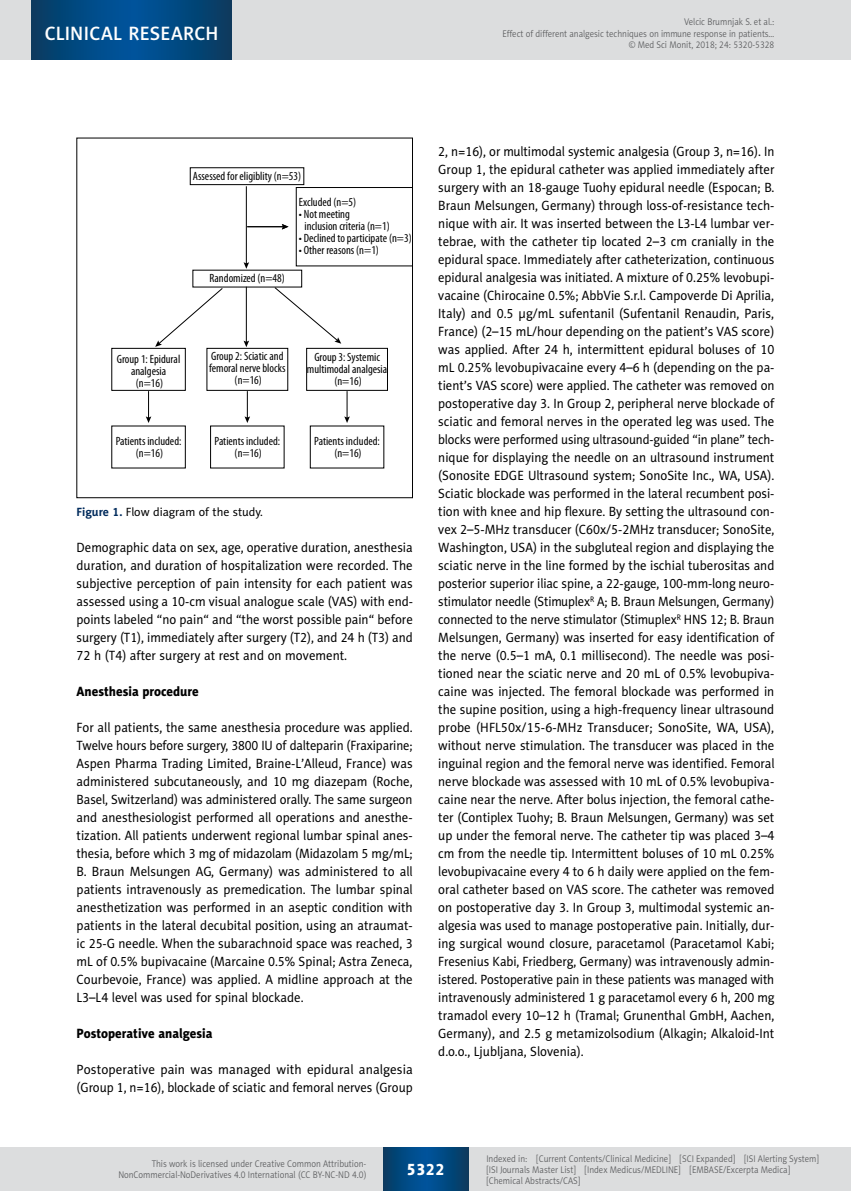
<style>
.page{position:relative;width:851px;height:1191px;background:#fff}
.page>*{position:absolute;margin:0;border:0;box-sizing:border-box;transform-origin:0 0}
.t1{font:19.5px "Naomi Sans EFN Medium";letter-spacing:.015em;color:#fff}
.t2{font:16.5px "Naomi Sans EFN Heavy";color:#fff}
.t3{font:13.5px/18px "Naomi Sans EFN";color:#000;text-align:justify;scale:.94 1}
.t4{font:13.5px/18px "Naomi Sans EFN";color:#000;text-align:justify;scale:.95 1}
.t5{font:13.5px/18px "Naomi Sans EFN";color:#000}
.t6{font:13.5px "Naomi Sans EFN Heavy";color:#000;scale:.95 1}
.t7{font:condensed 12px/12px "Myriad Pro";color:#000;text-align:center}
.t8{font:12px "Naomi Sans EFN";color:#000}
.t9{font:9.75px/11.2px "Naomi Sans EFN Light";color:#58595b;text-align:right;scale:.9 1}
.s1{font-weight:700;color:#002b5c}
</style>
<div class="page">
<svg style="left:111px;top:167px;width:299px;height:301px"></svg>
<svg style="left:243px;top:262px;width:6px;height:7px"></svg>
<hr style="left:246px;top:287px;width:1px;height:56px;background:#000">
<svg style="left:243px;top:341px;width:6px;height:6px"></svg>
<svg style="left:344px;top:391px;width:6px;height:32px"></svg>
<svg style="left:244px;top:391px;width:6px;height:32px"></svg>
<svg style="left:146px;top:391px;width:5px;height:32px"></svg>
<hr style="left:247px;top:226px;width:37px;height:1px;background:#000">
<svg style="left:282px;top:224px;width:6px;height:5px"></svg>
<svg style="left:274px;top:286px;width:67px;height:58px"></svg>
<svg style="left:155px;top:287px;width:68px;height:60px"></svg>
<div style="left:0;top:1148px;width:850px;height:43px;background:#dcddde"></div>
<svg style="left:383px;top:1147px;width:85px;height:43px;background:#02487f"></svg>
<div style="left:0;top:0;width:850px;height:60px;background:#dcddde"></div>
<hr style="left:850px;top:0;width:1px;height:60px;background:#dcddde">
<svg style="left:32px;top:0;width:200px;height:60px;background:#02487f"></svg>
<h1 class="t1" style="left:45px;top:22px;width:175px">CLINICAL RESEARCH</h1>
<p class="t9" style="left:502px;top:16px;width:303px">Velcic Brumnjak S. et al.:<br>Effect of different analgesic techniques on immune response in patients… © Med Sci Monit, 2018; 24: 5320-5328</p>
<p class="t7" style="left:193px;top:170px;width:110px">Assessed for eligiblity (n=53)</p>
<p class="t7" style="left:117px;top:353px;width:65px">Group 1: Epidural analgesia (n=16)</p>
<p class="t7" style="left:210px;top:272px;width:77px">Randomized (n=48)</p>
<p class="t7" style="left:299px;top:196px;width:59px">Excluded (n=5)</p>
<p class="t7" style="left:304px;top:208px;width:87px;text-align:left;text-indent:-6px">• Not meeting<br>inclusion criteria (n=1)</p>
<p class="t7" style="left:299px;top:232px;width:114px">• Declined to participate (n=3)</p>
<p class="t7" style="left:299px;top:244px;width:82px">• Other reasons (n=1)</p>
<p class="t7" style="left:209px;top:350px;width:78px">Group 2: Sciatic and femoral nerve blocks (n=16)</p>
<p class="t7" style="left:307px;top:351px;width:82px">Group 3: Systemic multimodal analgesia (n=16)</p>
<p class="t7" style="left:116px;top:435px;width:67px">Patients included: (n=16)</p>
<p class="t7" style="left:214px;top:435px;width:67px">Patients included: (n=16)</p>
<p class="t7" style="left:314px;top:435px;width:67px">Patients included: (n=16)</p>
<p class="t8" style="left:77px;top:505px;width:188px"><span class="s1">Figure 1.</span> Flow diagram of the study.</p>
<p class="t4" style="left:77px;top:538px;width:355px">Demographic data on sex, age, operative duration, anesthesia duration, and duration of hospitalization were recorded. The subjective perception of pain intensity for each patient was assessed using a 10-cm visual analogue scale (VAS) with end&shy;points labeled “no pain“ and “the worst possible pain“ before surgery (T1), immediately after surgery (T2), and 24 h (T3) and 72 h (T4) after surgery at rest and on movement.</p>
<p class="t6" style="left:77px;top:683px;width:130px">Anesthesia procedure</p>
<p class="t4" style="left:77px;top:718px;width:355px">For all patients, the same anesthesia procedure was applied.<br>Twelve hours before surgery, 3800 IU of dalteparin (Fraxiparine; Aspen Pharma Trading Limited, Braine-L’Alleud, France) was administered subcutaneously, and 10 mg diazepam (Roche, Basel, Switzerland) was administered orally. The same surgeon and anesthesiologist performed all operations and anesthe&shy;tization. All patients underwent regional lumbar spinal anes&shy;thesia, before which 3 mg of midazolam (Midazolam 5 mg/mL; B. Braun Melsungen AG, Germany) was administered to all patients intravenously as premedication. The lumbar spinal anesthetization was performed in an aseptic condition with patients in the lateral decubital position, using an atraumat&shy;ic 25-G needle. When the subarachnoid space was reached, 3 mL of 0.5% bupivacaine (Marcaine 0.5% Spinal; Astra Zeneca, Courbevoie, France) was applied. A midline approach at the L3–L4 level was used for spinal blockade.</p>
<p class="t6" style="left:77px;top:1025px;width:144px">Postoperative analgesia</p>
<p class="t5" style="left:77px;top:1060px;width:338px">Postoperative pain was managed with epidural analgesia (Group 1, n=16), blockade of sciatic and femoral nerves (Group</p>
<p class="t3" style="left:438px;top:142px;width:359px">2, n=16), or multimodal systemic analgesia (Group 3, n=16). In Group 1, the epidural catheter was applied immediately after surgery with an 18-gauge Tuohy epidural needle (Espocan; B.<br>Braun Melsungen, Germany) through loss-of-resistance tech&shy;nique with air. It was inserted between the L3-L4 lumbar ver&shy;tebrae, with the catheter tip located 2–3 cm cranially in the epidural space. Immediately after catheterization, continuous epidural analgesia was initiated. A mixture of 0.25% levobupi&shy;vacaine (Chirocaine 0.5%; AbbVie S.r.l. Campoverde Di Aprilia, Italy) and 0.5 μg/mL sufentanil (Sufentanil Renaudin, Paris, France) (2–15 mL/hour depending on the patient’s VAS score) was applied. After 24 h, intermittent epidural boluses of 10 mL 0.25% levobupivacaine every 4–6 h (depending on the pa&shy;tient’s VAS score) were applied. The catheter was removed on postoperative day 3. In Group 2, peripheral nerve blockade of sciatic and femoral nerves in the operated leg was used. The blocks were performed using ultrasound-guided “in plane” tech&shy;nique for displaying the needle on an ultrasound instrument (Sonosite EDGE Ultrasound system; SonoSite Inc., WA, USA).<br>Sciatic blockade was performed in the lateral recumbent posi&shy;tion with knee and hip flexure. By setting the ultrasound con&shy;vex 2–5-MHz transducer (C60x/5-2MHz transducer; SonoSite, Washington, USA) in the subgluteal region and displaying the sciatic nerve in the line formed by the ischial tuberositas and posterior superior iliac spine, a 22-gauge, 100-mm-long neuro&shy;stimulator needle (Stimuplex<sup>R</sup> A; B. Braun Melsungen, Germany) connected to the nerve stimulator (Stimuplex<sup>R</sup> HNS 12; B. Braun Melsungen, Germany) was inserted for easy identification of the nerve (0.5–1 mA, 0.1 millisecond). The needle was posi&shy;tioned near the sciatic nerve and 20 mL of 0.5% levobupiva&shy;caine was injected. The femoral blockade was performed in the supine position, using a high-frequency linear ultrasound probe (HFL50x/15-6-MHz Transducer; SonoSite, WA, USA), without nerve stimulation. The transducer was placed in the inguinal region and the femoral nerve was identified. Femoral nerve blockade was assessed with 10 mL of 0.5% levobupiva&shy;caine near the nerve. After bolus injection, the femoral cathe&shy;ter (Contiplex Tuohy; B. Braun Melsungen, Germany) was set up under the femoral nerve. The catheter tip was placed 3–4 cm from the needle tip. Intermittent boluses of 10 mL 0.25% levobupivacaine every 4 to 6 h daily were applied on the fem&shy;oral catheter based on VAS score. The catheter was removed on postoperative day 3. In Group 3, multimodal systemic an&shy;algesia was used to manage postoperative pain. Initially, dur&shy;ing surgical wound closure, paracetamol (Paracetamol Kabi; Fresenius Kabi, Friedberg, Germany) was intravenously admin&shy;istered. Postoperative pain in these patients was managed with intravenously administered 1 g paracetamol every 6 h, 200 mg tramadol every 10–12 h (Tramal; Grunenthal GmbH, Aachen, Germany), and 2.5 g metamizolsodium (Alkagin; Alkaloid-Int d.o.o., Ljubljana, Slovenia).</p>
<p class="t9" style="left:118px;top:1158px;width:277px">This work is licensed under Creative Common Attribution-<br>NonCommercial-NoDerivatives 4.0 International (CC BY-NC-ND 4.0)</p>
<p class="t2" style="left:406px;top:1159px;width:40px">5322</p>
<p class="t9" style="left:486px;top:1152px;width:371px;text-align:left">Indexed in: [Current Contents/Clinical Medicine] [SCI Expanded] [ISI Alerting System] [ISI Journals Master List] [Index Medicus/MEDLINE] [EMBASE/Excerpta Medica] [Chemical Abstracts/CAS]</p>
</div>
